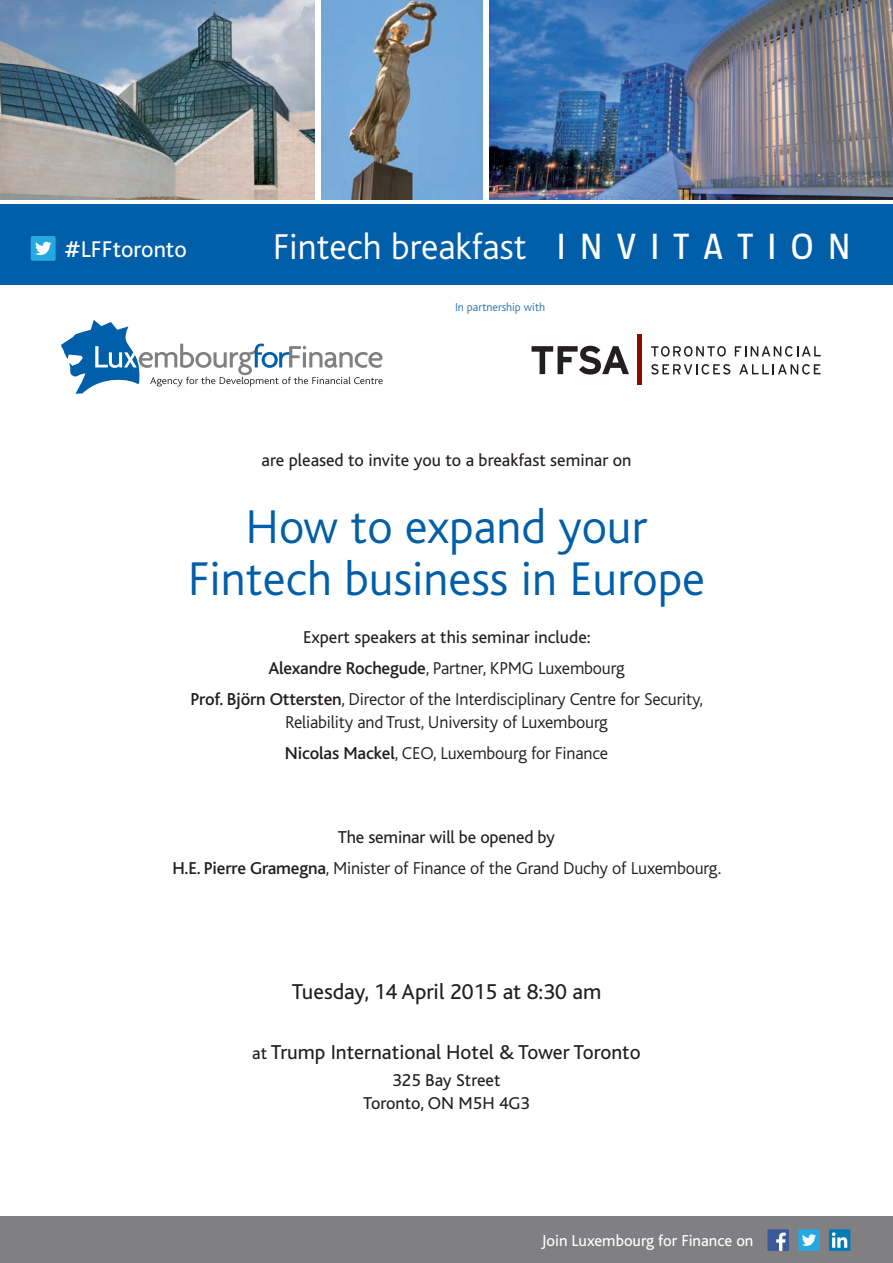
<style>
.page{position:relative;width:893px;height:1263px;background:#fff}
.page>*{position:absolute;margin:0;border:0;box-sizing:border-box;transform-origin:0 0}
.t1{font:300 49.5px/52.5px "Bliss";color:#015ea8;text-align:center}
.t2{font:300 37.5px "Bliss";color:#fff}
.t3{font:23.85px "Bliss";color:#fff}
.t4{font:22.5px "Bliss";color:#231f20}
.t5{font:21px "Bliss";color:#231f20}
.t6{font:300 18px/31px "Bliss";letter-spacing:-.01em;color:#231f20;text-align:center}
.t7{font:18px/22.5px "Bliss";color:#231f20;text-align:center}
.t8{font:16.5px "Bliss";color:#fff}
.t9{font:300 12px "Bliss";color:#2972b5}
.s1{font-family:"Taz";font-weight:400}
.s2{font-weight:400}
.s3{font-weight:500}
.s4{font-size:18px}
</style>
<div class="page">
<div style="left:0;top:1216px;width:893px;height:47px;background:#808083"></div>
<svg style="left:61px;top:320px;width:322px;height:74px"></svg>
<div style="left:767px;top:1229px;width:22px;height:22px;background:#3c5a99"></div>
<svg style="left:776px;top:1232px;width:10px;height:19px"></svg>
<div style="left:798px;top:1229px;width:22px;height:22px;background:#24aae1;border-radius:2px"></div>
<svg style="left:802px;top:1234px;width:14px;height:12px"></svg>
<div style="left:829px;top:1229px;width:21px;height:22px;background:#007bb6;border-radius:2px"></div>
<svg style="left:832px;top:1232px;width:15px;height:16px"></svg>
<svg style="left:651px;top:346px;width:75px;height:11px"></svg>
<svg style="left:735px;top:346px;width:86px;height:11px"></svg>
<svg style="left:651px;top:364px;width:79px;height:10px"></svg>
<svg style="left:739px;top:364px;width:81px;height:10px"></svg>
<svg style="left:531px;top:346px;width:98px;height:29px"></svg>
<hr style="left:638px;top:335px;width:4px;height:50px;background:#8b0a02">
<div style="left:0;top:204px;width:893px;height:81px;background:#015ea8"></div>
<img style="left:321px;top:0;width:162px;height:200px">
<img style="left:489px;top:0;width:404px;height:200px">
<img style="left:0;top:0;width:315px;height:200px">
<div style="left:31px;top:236px;width:25px;height:25px;background:#24aae1;border-radius:2px"></div>
<svg style="left:35px;top:242px;width:16px;height:13px"></svg>
<h3 class="t3" style="left:65px;top:236px;width:124px">#LFFtoronto</h3>
<h2 class="t2" style="left:273px;top:226px;width:579px">Fintech breakfast <span class="s1">I N V I T A T I O N</span></h2>
<p class="t9" style="left:455px;top:301px;width:92px">In partnership with</p>
<p class="t7" style="left:262px;top:449px;width:371px">are pleased to invite you to a breakfast seminar on</p>
<h1 class="t1" style="left:188px;top:501px;width:519px">How to expand your<br>Fintech business in Europe</h1>
<p class="t6" style="left:190px;top:622px;width:514px"><span class="s2">Expert speakers at this seminar include:<br></span><span class="s3">Alexandre Rochegude</span>, Partner, KPMG Luxembourg<br><span class="s3">Prof. Björn Ottersten</span>, Director of the Interdisciplinary Centre for Security,</p>
<p class="t6" style="left:285px;top:707px;width:325px;text-align:left">Reliability and Trust, University of Luxembourg<br><span class="s3">Nicolas Mackel</span>, CEO, Luxembourg for Finance</p>
<p class="t6" style="left:172px;top:822px;width:550px"><span class="s2">The seminar will be opened by<br></span><span class="s3">H.E. Pierre Gramegna</span>, Minister of Finance of the Grand Duchy of Luxembourg.</p>
<p class="t4" style="left:292px;top:979px;width:311px">Tuesday, 14 April 2015 at 8:30 am</p>
<p class="t5" style="left:252px;top:1041px;width:390px"><span class="s4">at</span> Trump International Hotel &amp; Tower Toronto</p>
<p class="t7" style="left:363px;top:1069px;width:168px">325 Bay Street<br>Toronto, ON M5H 4G3</p>
<p class="t8" style="left:542px;top:1232px;width:213px">Join Luxembourg for Finance on</p>
</div>
